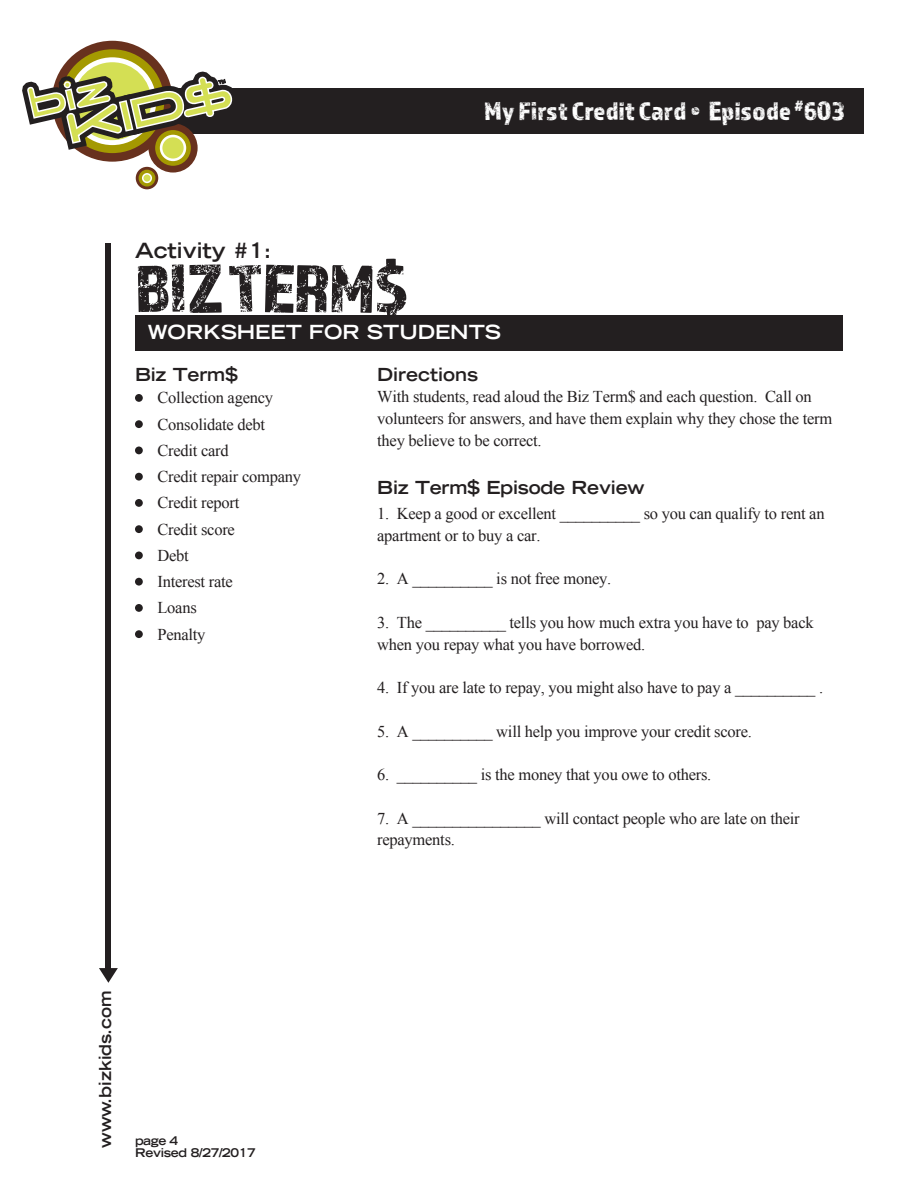
<style>
.page{position:relative;width:918px;height:1188px;background:#fff}
.page>*{position:absolute;margin:0;border:0;box-sizing:border-box;transform-origin:0 0}
.t1{font:70.5px "Almaq Rough";letter-spacing:-.025em;color:#231f20}
.t2{font:27px "Almaq Rough";color:#fff}
.t3{font:700 expanded 21px "Trade Gothic LT Std";color:#231f20}
.t4{font:700 expanded 19.5px "Trade Gothic LT Std";color:#fff}
.SUBHEAD{font:700 expanded 18px "Trade Gothic LT Std";letter-spacing:-.01em;color:#231f20}
.Biz_TERMS{font:16.5px/21.8px "Times New Roman";letter-spacing:-.015em;color:#231f20}
.t5{font:700 expanded 16.5px "Trade Gothic LT Std";color:#231f20}
.t6{font:700 expanded 12px/12px "Trade Gothic LT Std";letter-spacing:-.025em;color:#231f20}
</style>
<div class="page">
<div style="left:99px;top:88px;width:765px;height:45px;background:#231f20"></div>
<div style="left:106px;top:243px;width:5px;height:730px;background:#231f20"></div>
<svg style="left:99px;top:968px;width:19px;height:15px"></svg>
<svg style="left:22px;top:40px;width:215px;height:150px"></svg>
<div style="left:135px;top:315px;width:707px;height:35px;background:#231f20"></div>
<div style="left:135px;top:394px;width:8px;height:8px;background:#231f20;border-radius:50%"></div>
<div style="left:135px;top:420px;width:8px;height:8px;background:#231f20;border-radius:50%"></div>
<div style="left:135px;top:447px;width:8px;height:7px;background:#231f20;border-radius:50%"></div>
<div style="left:135px;top:473px;width:8px;height:8px;background:#231f20;border-radius:50%"></div>
<div style="left:135px;top:499px;width:8px;height:8px;background:#231f20;border-radius:50%"></div>
<div style="left:135px;top:525px;width:8px;height:8px;background:#231f20;border-radius:50%"></div>
<div style="left:135px;top:552px;width:8px;height:7px;background:#231f20;border-radius:50%"></div>
<div style="left:135px;top:578px;width:8px;height:8px;background:#231f20;border-radius:50%"></div>
<div style="left:135px;top:604px;width:8px;height:8px;background:#231f20;border-radius:50%"></div>
<div style="left:135px;top:630px;width:8px;height:8px;background:#231f20;border-radius:50%"></div>
<h2 class="t2" style="left:484px;top:95px;width:362px">My First Credit Card • Episode <sup>#</sup>603</h2>
<p class="t3" style="left:135px;top:237px;width:138px">Activity #1:</p>
<p class="t1" style="left:135px;top:246px;width:278px">BIZ TERM$</p>
<p class="t4" style="left:148px;top:319px;width:355px">WORKSHEET FOR STUDENTS</p>
<p class="SUBHEAD" style="left:135px;top:362px;width:105px">Biz Term$</p>
<p class="Biz_TERMS" style="left:157px;top:387px;width:117px">Collection agency</p>
<p class="Biz_TERMS" style="left:157px;top:413px;width:109px">Consolidate debt</p>
<p class="Biz_TERMS" style="left:157px;top:439px;width:73px">Credit card</p>
<p class="Biz_TERMS" style="left:157px;top:465px;width:145px">Credit repair company</p>
<p class="Biz_TERMS" style="left:157px;top:492px;width:83px">Credit report</p>
<p class="Biz_TERMS" style="left:157px;top:518px;width:79px">Credit score</p>
<p class="Biz_TERMS" style="left:157px;top:544px;width:33px">Debt</p>
<p class="Biz_TERMS" style="left:157px;top:570px;width:77px">Interest rate</p>
<p class="Biz_TERMS" style="left:157px;top:597px;width:41px">Loans</p>
<p class="Biz_TERMS" style="left:157px;top:623px;width:50px">Penalty</p>
<p class="SUBHEAD" style="left:377px;top:362px;width:102px">Directions</p>
<p class="Biz_TERMS" style="left:377px;top:386px;width:457px">With students, read aloud the Biz Term$ and each question. Call on volunteers for answers, and have them explain why they chose the term they believe to be correct.</p>
<p class="SUBHEAD" style="left:377px;top:476px;width:269px">Biz Term$ Episode Review</p>
<p class="Biz_TERMS" style="left:377px;top:502px;width:449px">1. Keep a good or excellent __________ so you can qualify to rent an apartment or to buy a car.</p>
<p class="Biz_TERMS" style="left:377px;top:568px;width:236px">2. A __________ is not free money.</p>
<p class="Biz_TERMS" style="left:377px;top:611px;width:438px">3. The __________ tells you how much extra you have to pay back when you repay what you have borrowed.</p>
<p class="Biz_TERMS" style="left:377px;top:676px;width:447px">4. If you are late to repay, you might also have to pay a __________ .</p>
<p class="Biz_TERMS" style="left:377px;top:720px;width:376px">5. A __________ will help you improve your credit score.</p>
<p class="Biz_TERMS" style="left:377px;top:763px;width:336px">6. __________ is the money that you owe to others.</p>
<p class="Biz_TERMS" style="left:377px;top:807px;width:424px">7. A ________________ will contact people who are late on their repayments.</p>
<p class="t5" style="left:95px;top:1148px;width:159px;rotate:-90deg">www.bizkids.com</p>
<p class="t6" style="left:135px;top:1135px;width:122px">page 4<br>Revised 8/27/2017</p>
</div>
